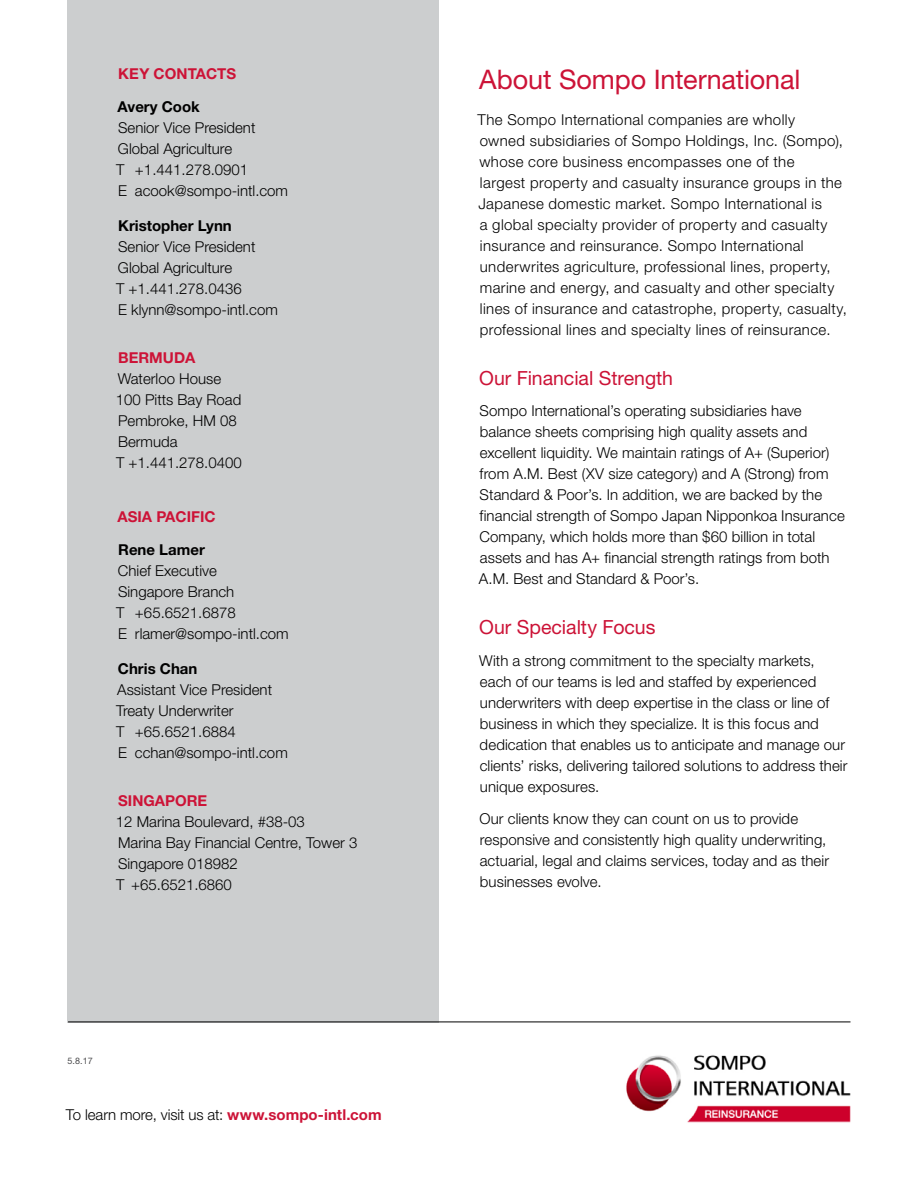
<style>
.page{position:relative;width:918px;height:1188px;background:#fff}
.page>*{position:absolute;margin:0;border:0;box-sizing:border-box;transform-origin:0 0}
.t1{font:27px "Helvetica Neue";letter-spacing:-.005em;color:#cc1337}
.t2{font:19.5px "Helvetica Neue";letter-spacing:-.005em;color:#cc1337}
.t3{font:300 15px/21px "Helvetica Neue";letter-spacing:.005em;color:#000}
.t4{font:300 15px/21px "Helvetica Neue";letter-spacing:.025em;color:#000}
.t5{font:700 15px "Helvetica Neue";color:#000}
.t6{font:700 15px "Helvetica Neue";color:#cc1337}
.t7{font:9px "Helvetica Neue";color:#4d4d4f}
.s1{font-weight:700;color:#cc1337}
</style>
<div class="page">
<div style="left:68px;top:0;width:371px;height:1022px;background:#cccecf"></div>
<hr style="left:68px;top:1022px;width:783px;height:1px;background:#000">
<img style="left:626px;top:1055px;width:225px;height:68px">
<p class="t6" style="left:118px;top:65px;width:120px">KEY CONTACTS</p>
<p class="t5" style="left:118px;top:97px;width:84px">Avery Cook</p>
<p class="t3" style="left:116px;top:117px;width:174px">Senior Vice President<br>Global Agriculture<br>T +1.441.278.0901<br>E acook@sompo-intl.com</p>
<p class="t5" style="left:118px;top:216px;width:115px">Kristopher Lynn</p>
<p class="t3" style="left:116px;top:235px;width:163px">Senior Vice President<br>Global Agriculture<br>T +1.441.278.0436<br>E klynn@sompo-intl.com</p>
<p class="t6" style="left:118px;top:348px;width:79px">BERMUDA</p>
<p class="t3" style="left:116px;top:367px;width:127px">Waterloo House<br>100 Pitts Bay Road<br>Pembroke, HM 08<br>Bermuda<br>T +1.441.278.0400</p>
<p class="t6" style="left:118px;top:508px;width:100px">ASIA PACIFIC</p>
<p class="t5" style="left:118px;top:541px;width:88px">Rene Lamer</p>
<p class="t3" style="left:116px;top:560px;width:174px">Chief Executive<br>Singapore Branch<br>T +65.6521.6878<br>E rlamer@sompo-intl.com</p>
<p class="t5" style="left:118px;top:659px;width:81px">Chris Chan</p>
<p class="t3" style="left:116px;top:679px;width:173px">Assistant Vice President<br>Treaty Underwriter<br>T +65.6521.6884<br>E cchan@sompo-intl.com</p>
<p class="t6" style="left:118px;top:791px;width:91px">SINGAPORE</p>
<p class="t3" style="left:116px;top:811px;width:243px">12 Marina Boulevard, #38-03<br>Marina Bay Financial Centre, Tower 3<br>Singapore 018982<br>T +65.6521.6860</p>
<p class="t7" style="left:68px;top:1055px;width:27px">5.8.17</p>
<p class="t3" style="left:66px;top:1104px;width:317px">To learn more, visit us at: <span class="s1">www.sompo-intl.com</span></p>
<h1 class="t1" style="left:479px;top:63px;width:323px">About Sompo International</h1>
<p class="t4" style="left:478px;top:109px;width:371px">The Sompo International companies are wholly<br>owned subsidiaries of Sompo Holdings, Inc. (Sompo), whose core business encompasses one of the<br>largest property and casualty insurance groups in the Japanese domestic market. Sompo International is<br>a global specialty provider of property and casualty insurance and reinsurance. Sompo International underwrites agriculture, professional lines, property, marine and energy, and casualty and other specialty lines of insurance and catastrophe, property, casualty, professional lines and specialty lines of reinsurance.</p>
<h2 class="t2" style="left:479px;top:366px;width:195px">Our Financial Strength</h2>
<p class="t3" style="left:479px;top:400px;width:367px">Sompo International’s operating subsidiaries have balance sheets comprising high quality assets and excellent liquidity. We maintain ratings of A+ (Superior) from A.M. Best (XV size category) and A (Strong) from Standard &amp; Poor’s. In addition, we are backed by the financial strength of Sompo Japan Nipponkoa Insurance Company, which holds more than $60 billion in total assets and has A+ financial strength ratings from both A.M. Best and Standard &amp; Poor’s.</p>
<h2 class="t2" style="left:479px;top:615px;width:178px">Our Specialty Focus</h2>
<p class="t3" style="left:479px;top:650px;width:370px">With a strong commitment to the specialty markets, each of our teams is led and staffed by experienced underwriters with deep expertise in the class or line of business in which they specialize. It is this focus and dedication that enables us to anticipate and manage our clients’ risks, delivering tailored solutions to address their unique exposures.</p>
<p class="t3" style="left:480px;top:807px;width:351px">Our clients know they can count on us to provide responsive and consistently high quality underwriting, actuarial, legal and claims services, today and as their businesses evolve.</p>
</div>
